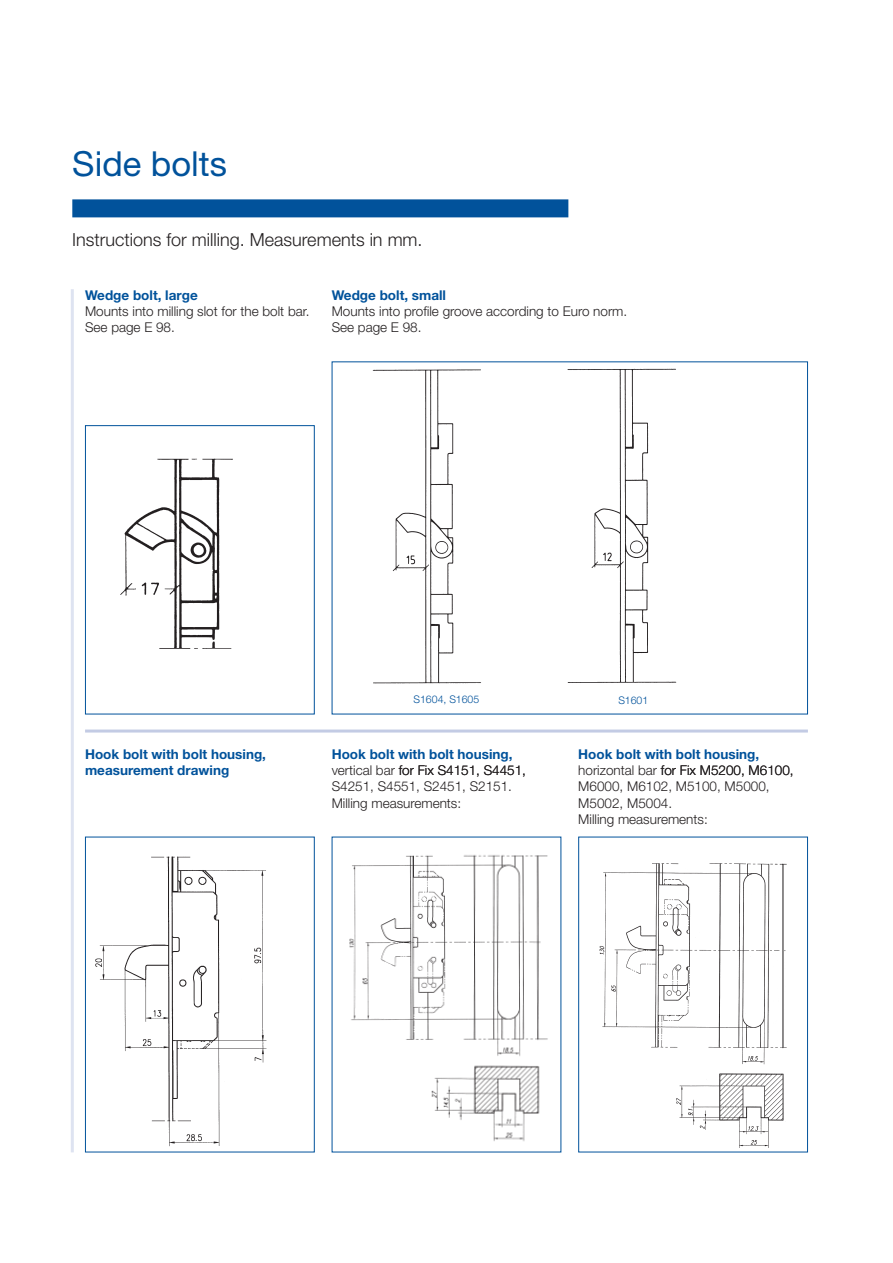
<style>
.page{position:relative;width:893px;height:1263px;background:#fff}
.page>*{position:absolute;margin:0;border:0;box-sizing:border-box;transform-origin:0 0}
.Rubrik_28p_blå{font:34.5px "Helvetica Neue";color:#01529b}
._45_light_12_p{font:300 18px "Helvetica Neue";color:#231f20}
._45_light_9p_brödtex{font:300 13.5px/16.2px "Helvetica Neue";color:#231f20}
.Blå_liten_rubrik{font:700 13.5px "Helvetica Neue";color:#01529b}
.Bildtext_45_light{font:300 10.5px "Helvetica Neue";color:#01529b}
</style>
<div class="page">
<div style="left:72px;top:199px;width:496px;height:18px;background:#01529b"></div>
<hr style="left:71px;top:289px;width:3px;height:863px;background:#dee3f1">
<img style="left:95px;top:856px;width:172px;height:291px">
<div style="left:85px;top:837px;width:230px;height:315px;border:1px solid #01529b"></div>
<img style="left:349px;top:854px;width:199px;height:287px">
<img style="left:599px;top:863px;width:188px;height:285px">
<div style="left:578px;top:837px;width:230px;height:315px;border:1px solid #01529b"></div>
<hr style="left:85px;top:729px;width:723px;height:3px;background:#c3cbe4">
<img style="left:120px;top:458px;width:113px;height:191px">
<div style="left:85px;top:425px;width:230px;height:289px;border:1px solid #01529b"></div>
<img style="left:372px;top:368px;width:305px;height:316px">
<p class="Rubrik_28p_blå" style="left:72px;top:143px;width:156px">Side bolts</p>
<p class="_45_light_12_p" style="left:72px;top:229px;width:352px">Instructions for milling. Measurements in mm.</p>
<p class="Blå_liten_rubrik" style="left:85px;top:287px;width:114px">Wedge bolt, large</p>
<p class="_45_light_9p_brödtex" style="left:85px;top:303px;width:226px">Mounts into milling slot for the bolt bar.<br>See page E 98.</p>
<p class="Blå_liten_rubrik" style="left:332px;top:287px;width:116px">Wedge bolt, small</p>
<p class="_45_light_9p_brödtex" style="left:332px;top:303px;width:297px">Mounts into profile groove according to Euro norm.<br>See page E 98.</p>
<p class="Blå_liten_rubrik" style="left:85px;top:746px;width:182px">Hook bolt with bolt housing,</p>
<p class="Blå_liten_rubrik" style="left:85px;top:762px;width:146px">measurement drawing</p>
<p class="Bildtext_45_light" style="left:414px;top:693px;width:67px">S1604, S1605</p>
<p class="Bildtext_45_light" style="left:618px;top:693px;width:31px">S1601</p>
<p class="Blå_liten_rubrik" style="left:332px;top:746px;width:182px">Hook bolt with bolt housing,</p>
<p class="_45_light_9p_brödtex" style="left:332px;top:762px;width:196px">vertical bar for Fix S4151, S4451,<br>S4251, S4551, S2451, S2151.</p>
<p class="_45_light_9p_brödtex" style="left:332px;top:794px;width:131px">Milling measurements:</p>
<p class="Blå_liten_rubrik" style="left:578px;top:746px;width:182px">Hook bolt with bolt housing,</p>
<p class="_45_light_9p_brödtex" style="left:578px;top:762px;width:217px">horizontal bar for Fix M5200, M6100,<br>M6000, M6102, M5100, M5000,<br>M5002, M5004.</p>
<p class="_45_light_9p_brödtex" style="left:578px;top:811px;width:131px">Milling measurements:</p>
</div>
